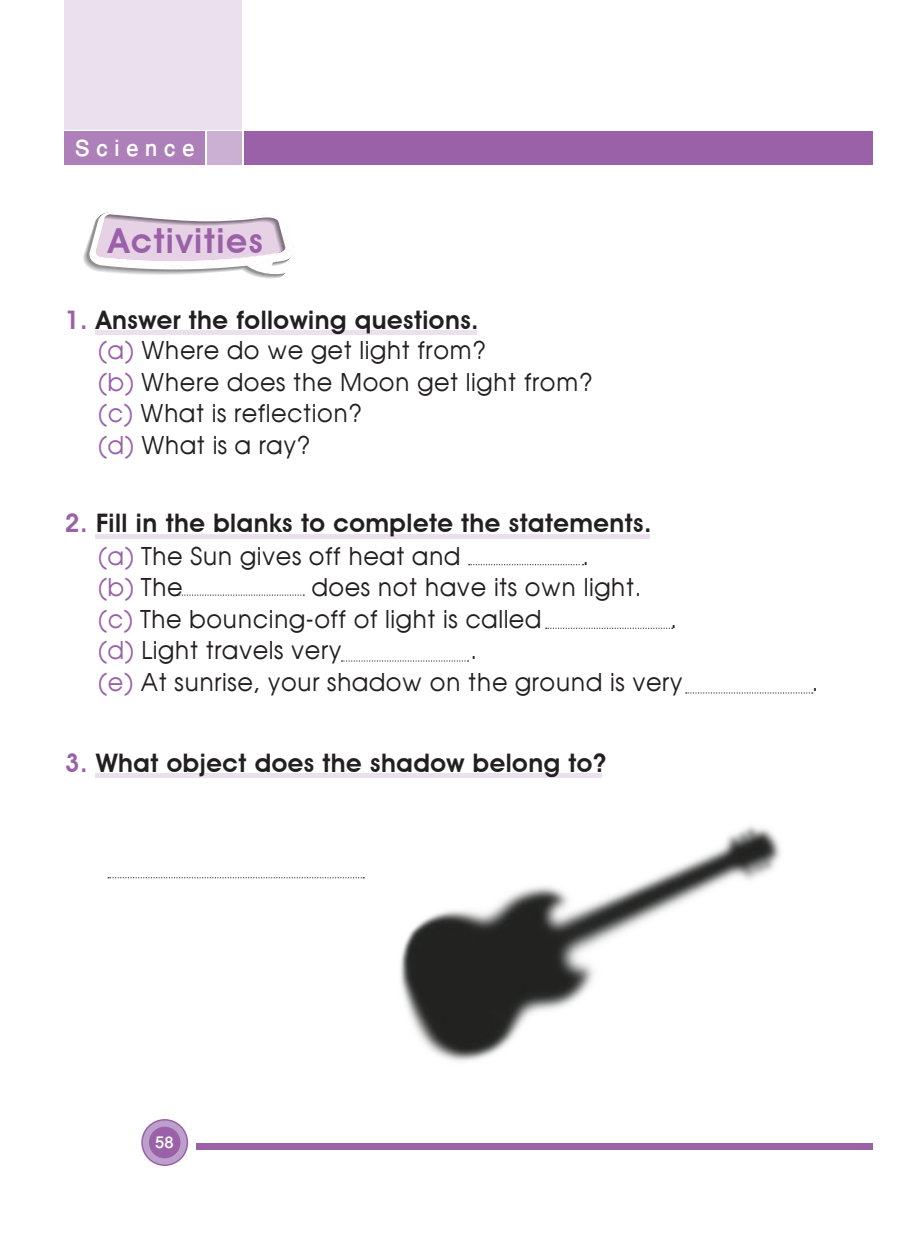
<style>
.page{position:relative;width:915px;height:1234px;background:#fff}
.page>*{position:absolute;margin:0;border:0;box-sizing:border-box;transform-origin:0 0}
.t1{font:600 34.5px "Avant Garde IT Cby BT";letter-spacing:.05em;color:#9a61a8}
.t2{font:500 31.5px "Win Soft Pro";letter-spacing:.18em;color:#fff}
.t3{font:600 25.5px "Avant Garde IT Cby BT";letter-spacing:.02em;color:#231f20}
.t4{font:24px "Avant Garde";letter-spacing:.02em;color:#231f20}
.t5{font:24px "Avant Garde";color:#9a61a8}
.t6{font:500 22.5px "Win Soft Pro";color:#fff}
.s1{color:#9a61a8}
.s2{color:#231f20}
</style>
<div class="page">
<div style="left:65px;top:0;width:177px;height:129px;background:#ebe0ed"></div>
<div style="left:207px;top:131px;width:35px;height:34px;background:#ccb0d3"></div>
<div style="left:244px;top:131px;width:628px;height:34px;background:#9a61a8"></div>
<div style="left:65px;top:131px;width:140px;height:34px;background:#ae80b9"></div>
<div style="left:196px;top:1143px;width:676px;height:6px;background:#9a61a8"></div>
<svg style="left:142px;top:1119px;width:45px;height:45px"></svg>
<div style="left:141px;top:1118px;width:47px;height:47px;border:2px solid #9a61a8;border-radius:50%"></div>
<div style="left:149px;top:1126px;width:31px;height:31px;background:#9a61a8;border-radius:50%"></div>
<div style="left:95px;top:772px;width:506px;height:5px;background:#ebe0ed"></div>
<div style="left:95px;top:533px;width:554px;height:5px;background:#ebe0ed"></div>
<div style="left:95px;top:330px;width:381px;height:5px;background:#ebe0ed"></div>
<svg style="left:468px;top:564px;width:115px;height:1px"></svg>
<svg style="left:177px;top:594px;width:127px;height:1px"></svg>
<svg style="left:545px;top:627px;width:127px;height:1px"></svg>
<svg style="left:341px;top:660px;width:127px;height:1px"></svg>
<svg style="left:108px;top:877px;width:256px;height:1px"></svg>
<svg style="left:685px;top:692px;width:127px;height:1px"></svg>
<img style="left:400px;top:826px;width:381px;height:236px">
<svg style="left:83px;top:211px;width:211px;height:68px"></svg>
<h2 class="t2" style="left:75px;top:126px;width:122px">Science</h2>
<p class="t1" style="left:108px;top:220px;width:156px">Activities</p>
<p class="t3" style="left:65px;top:304px;width:415px"><span class="s1">1.</span> Answer the following questions.</p>
<p class="t4" style="left:99px;top:336px;width:389px"><span class="s1">(a)</span> Where do we get light from?</p>
<p class="t4" style="left:99px;top:368px;width:496px"><span class="s1">(b)</span> Where does the Moon get light from?</p>
<p class="t4" style="left:99px;top:399px;width:265px"><span class="s1">(c)</span> What is reflection?</p>
<p class="t4" style="left:99px;top:431px;width:214px"><span class="s1">(d)</span> What is a ray?</p>
<p class="t3" style="left:65px;top:507px;width:588px"><span class="s1">2.</span> Fill in the blanks to complete the statements.</p>
<p class="t4" style="left:99px;top:542px;width:363px"><span class="s1">(a)</span> The Sun gives off heat and</p>
<p class="t4" style="left:582px;top:542px;width:8px">.</p>
<p class="t5" style="left:99px;top:573px;width:86px">(b) <span class="s2">The</span></p>
<p class="t4" style="left:311px;top:573px;width:331px">does not have its own light.</p>
<p class="t4" style="left:99px;top:605px;width:444px"><span class="s1">(c)</span> The bouncing-off of light is called</p>
<p class="t4" style="left:670px;top:605px;width:8px">.</p>
<p class="t4" style="left:99px;top:636px;width:244px"><span class="s1">(d)</span> Light travels very</p>
<p class="t4" style="left:470px;top:636px;width:8px">.</p>
<p class="t4" style="left:99px;top:668px;width:585px"><span class="s1">(e)</span> At sunrise, your shadow on the ground is very</p>
<p class="t3" style="left:65px;top:747px;width:542px"><span class="s1">3.</span> What object does the shadow belong to?</p>
<p class="t4" style="left:811px;top:668px;width:8px">.</p>
<p class="t6" style="left:155px;top:1126px;width:20px">58</p>
</div>
